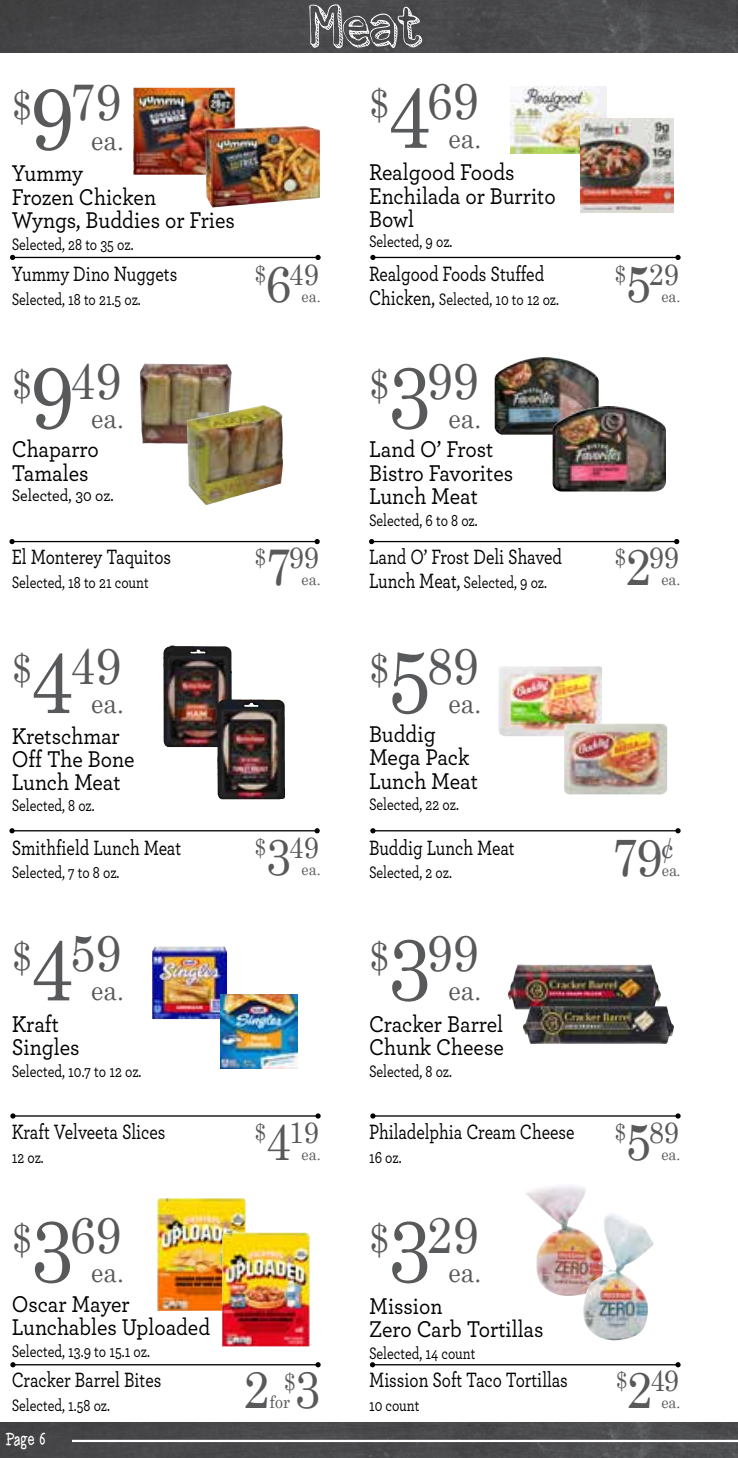
<style>
.page{position:relative;width:738px;height:1458px;background:#fff}
.page>*{position:absolute;margin:0;border:0;box-sizing:border-box;transform-origin:0 0}
.t1{font:62.32px "Stroke Dimension";color:#fff}
.t2{font:52.43px "Century";color:#58595b;scale:.9 1}
.t3{font:51.3px "Century";color:#58595b;scale:.9 1}
.t4{font:29.93px "Century";color:#58595b;scale:.9 1}
.t5{font:27.45px "Century";color:#58595b;scale:.9 1}
.t6{font:500 23.85px/23.4px "Archer";color:#000;scale:.9 1}
.t7{font:23.85px "Century";color:#58595b;scale:.9 1}
.t8{font:500 21.82px "Archer";color:#000;scale:.8 1}
.t9{font:18px "Just Playin";color:#fff;scale:.8 1}
.t10{font:17.55px "Century";color:#58595b;scale:.9 1}
.t11{font:500 17.32px "Archer";color:#000;scale:.8 1}
.t12{font:500 17.32px "Archer";color:#000;scale:.9 1}
.t13{font:16.43px "Century";color:#58595b;scale:.9 1}
.t14{font:15.97px "Century";color:#58595b;scale:.9 1}
.s1{font-size:39.82px}
.s2{font-size:87.98px}
.s3{font-size:23.4px}
.s4{font-size:51.3px}
.s5{font-size:21.82px}
.s6{font-size:52.43px}
</style>
<div class="page">
<img style="left:0;top:1422px;width:737px;height:36px">
<hr style="left:72px;top:1440px;width:665px;height:2px;background:#fff">
<img style="left:0;top:0;width:737px;height:53px">
<hr style="left:372px;top:1364px;width:305px;height:1px;background:#000">
<svg style="left:370px;top:1362px;width:5px;height:5px"></svg>
<svg style="left:675px;top:1362px;width:5px;height:5px"></svg>
<hr style="left:372px;top:1115px;width:305px;height:2px;background:#000">
<svg style="left:370px;top:1113px;width:5px;height:6px"></svg>
<svg style="left:675px;top:1113px;width:5px;height:6px"></svg>
<hr style="left:372px;top:830px;width:305px;height:1px;background:#000">
<svg style="left:370px;top:828px;width:5px;height:5px"></svg>
<svg style="left:675px;top:828px;width:5px;height:5px"></svg>
<hr style="left:13px;top:1364px;width:305px;height:1px;background:#000">
<svg style="left:10px;top:1362px;width:6px;height:5px"></svg>
<svg style="left:315px;top:1362px;width:5px;height:5px"></svg>
<hr style="left:372px;top:257px;width:305px;height:1px;background:#000">
<svg style="left:370px;top:255px;width:5px;height:5px"></svg>
<svg style="left:675px;top:255px;width:5px;height:5px"></svg>
<hr style="left:12px;top:541px;width:305px;height:1px;background:#000">
<svg style="left:9px;top:539px;width:6px;height:5px"></svg>
<svg style="left:314px;top:539px;width:5px;height:5px"></svg>
<hr style="left:13px;top:1115px;width:305px;height:2px;background:#000">
<svg style="left:10px;top:1113px;width:6px;height:6px"></svg>
<svg style="left:315px;top:1113px;width:5px;height:6px"></svg>
<hr style="left:371px;top:541px;width:305px;height:1px;background:#000">
<svg style="left:369px;top:539px;width:5px;height:5px"></svg>
<svg style="left:673px;top:539px;width:6px;height:5px"></svg>
<hr style="left:13px;top:257px;width:305px;height:1px;background:#000">
<svg style="left:10px;top:255px;width:5px;height:5px"></svg>
<svg style="left:315px;top:255px;width:5px;height:5px"></svg>
<hr style="left:12px;top:830px;width:305px;height:1px;background:#000">
<svg style="left:9px;top:828px;width:6px;height:5px"></svg>
<svg style="left:314px;top:828px;width:5px;height:5px"></svg>
<img style="left:133px;top:88px;width:102px;height:87px">
<img style="left:205px;top:126px;width:115px;height:82px">
<img style="left:140px;top:364px;width:54px;height:80px">
<img style="left:186px;top:405px;width:96px;height:100px">
<img style="left:163px;top:646px;width:69px;height:101px">
<img style="left:217px;top:699px;width:68px;height:100px">
<img style="left:152px;top:946px;width:75px;height:73px">
<img style="left:220px;top:995px;width:77px;height:74px">
<img style="left:157px;top:1198px;width:88px;height:113px">
<img style="left:222px;top:1233px;width:87px;height:113px">
<img style="left:510px;top:86px;width:95px;height:67px">
<img style="left:580px;top:119px;width:93px;height:93px">
<img style="left:494px;top:357px;width:104px;height:78px">
<img style="left:552px;top:406px;width:113px;height:86px">
<img style="left:498px;top:666px;width:103px;height:70px">
<img style="left:563px;top:724px;width:104px;height:71px">
<img style="left:507px;top:964px;width:153px;height:46px">
<img style="left:522px;top:1006px;width:151px;height:38px">
<img style="left:526px;top:1186px;width:60px;height:110px">
<img style="left:582px;top:1211px;width:71px;height:129px">
<h3 class="t3" style="left:12px;top:59px;width:123px"><span class="s1">$</span><span class="s2">9</span>79</h3>
<h3 class="t5" style="left:91px;top:117px;width:38px">ea.</h3>
<h3 class="t6" style="left:12px;top:160px;width:249px">Yummy<br>Frozen Chicken<br>Wyngs, Buddies or Fries</h3>
<p class="t11" style="left:12px;top:231px;width:154px">Selected, 28 to 35 oz.</p>
<p class="t8" style="left:12px;top:258px;width:208px">Yummy Dino Nuggets</p>
<p class="t11" style="left:12px;top:287px;width:163px">Selected, 18 to 21.5 oz.</p>
<h1 class="t1" style="left:309px;top:-10px;width:114px">Meat</h1>
<h3 class="t3" style="left:369px;top:57px;width:123px"><span class="s1">$</span><span class="s2">4</span>69</h3>
<h3 class="t5" style="left:448px;top:115px;width:38px">ea.</h3>
<h3 class="t4" style="left:254px;top:249px;width:73px"><span class="s3">$</span><span class="s4">6</span>49</h3>
<p class="t14" style="left:301px;top:283px;width:23px">ea.</p>
<h3 class="t6" style="left:369px;top:159px;width:209px">Realgood Foods<br>Enchilada or Burrito<br>Bowl</h3>
<p class="t11" style="left:369px;top:229px;width:106px">Selected, 9 oz.</p>
<p class="t8" style="left:369px;top:258px;width:220px">Realgood Foods Stuffed</p>
<p class="t11" style="left:369px;top:287px;width:239px"><span class="s5">Chicken,</span> Selected, 10 to 12 oz.</p>
<h3 class="t3" style="left:12px;top:338px;width:123px"><span class="s1">$</span><span class="s2">9</span>49</h3>
<h3 class="t5" style="left:91px;top:395px;width:38px">ea.</h3>
<h3 class="t6" style="left:12px;top:436px;width:98px">Chaparro<br>Tamales</h3>
<p class="t12" style="left:12px;top:483px;width:115px">Selected, 30 oz.</p>
<p class="t8" style="left:12px;top:541px;width:201px">El Monterey Taquitos</p>
<p class="t11" style="left:12px;top:570px;width:173px">Selected, 18 to 21 count</p>
<h3 class="t4" style="left:254px;top:532px;width:73px"><span class="s3">$</span><span class="s4">7</span>99</h3>
<p class="t14" style="left:301px;top:566px;width:23px">ea.</p>
<h3 class="t3" style="left:369px;top:338px;width:123px"><span class="s1">$</span><span class="s2">3</span>99</h3>
<h3 class="t5" style="left:448px;top:395px;width:38px">ea.</h3>
<h3 class="t6" style="left:369px;top:436px;width:162px">Land O’ Frost<br>Bistro Favorites<br>Lunch Meat</h3>
<p class="t11" style="left:369px;top:508px;width:137px">Selected, 6 to 8 oz.</p>
<p class="t8" style="left:369px;top:541px;width:243px">Land O’ Frost Deli Shaved</p>
<p class="t11" style="left:369px;top:570px;width:224px"><span class="s5">Lunch Meat,</span> Selected, 9 oz.</p>
<h3 class="t3" style="left:12px;top:622px;width:123px"><span class="s1">$</span><span class="s2">4</span>49</h3>
<h3 class="t5" style="left:91px;top:680px;width:38px">ea.</h3>
<h3 class="t6" style="left:12px;top:723px;width:138px">Kretschmar<br>Off The Bone<br>Lunch Meat</h3>
<p class="t11" style="left:12px;top:793px;width:105px">Selected, 8 oz.</p>
<p class="t8" style="left:12px;top:832px;width:213px">Smithfield Lunch Meat</p>
<p class="t11" style="left:12px;top:860px;width:136px">Selected, 7 to 8 oz.</p>
<h3 class="t3" style="left:12px;top:909px;width:123px"><span class="s1">$</span><span class="s2">4</span>59</h3>
<h3 class="t5" style="left:91px;top:967px;width:38px">ea.</h3>
<h3 class="t6" style="left:12px;top:1011px;width:77px">Kraft<br>Singles</h3>
<p class="t11" style="left:12px;top:1058px;width:164px">Selected, 10.7 to 12 oz.</p>
<p class="t8" style="left:12px;top:1116px;width:193px">Kraft Velveeta Slices</p>
<p class="t11" style="left:12px;top:1145px;width:42px">12 oz.</p>
<h3 class="t3" style="left:12px;top:1191px;width:123px"><span class="s1">$</span><span class="s2">3</span>69</h3>
<h3 class="t5" style="left:91px;top:1249px;width:38px">ea.</h3>
<h3 class="t6" style="left:12px;top:1291px;width:222px">Oscar Mayer<br>Lunchables Uploaded</h3>
<p class="t11" style="left:12px;top:1338px;width:174px">Selected, 13.9 to 15.1 oz.</p>
<p class="t8" style="left:12px;top:1364px;width:188px">Cracker Barrel Bites</p>
<p class="t11" style="left:12px;top:1393px;width:124px">Selected, 1.58 oz.</p>
<p class="t9" style="left:5px;top:1431px;width:51px">Page 6</p>
<h3 class="t4" style="left:254px;top:822px;width:73px"><span class="s3">$</span><span class="s4">3</span>49</h3>
<p class="t14" style="left:301px;top:856px;width:23px">ea.</p>
<h3 class="t4" style="left:254px;top:1107px;width:73px"><span class="s3">$</span><span class="s4">4</span>19</h3>
<p class="t14" style="left:301px;top:1141px;width:23px">ea.</p>
<h2 class="t2" style="left:243px;top:1346px;width:31px">2</h2>
<h3 class="t7" style="left:283px;top:1362px;width:42px">$<span class="s6">3</span></h3>
<p class="t10" style="left:270px;top:1387px;width:24px">for</p>
<h3 class="t3" style="left:369px;top:622px;width:123px"><span class="s1">$</span><span class="s2">5</span>89</h3>
<h3 class="t5" style="left:448px;top:680px;width:38px">ea.</h3>
<h3 class="t6" style="left:369px;top:721px;width:122px">Buddig<br>Mega Pack<br>Lunch Meat</h3>
<p class="t11" style="left:369px;top:792px;width:114px">Selected, 22 oz.</p>
<p class="t8" style="left:369px;top:832px;width:183px">Buddig Lunch Meat</p>
<p class="t11" style="left:369px;top:860px;width:105px">Selected, 2 oz.</p>
<h3 class="t3" style="left:369px;top:909px;width:123px"><span class="s1">$</span><span class="s2">3</span>99</h3>
<h3 class="t5" style="left:448px;top:967px;width:38px">ea.</h3>
<h3 class="t6" style="left:369px;top:1011px;width:151px">Cracker Barrel<br>Chunk Cheese</h3>
<p class="t11" style="left:369px;top:1058px;width:105px">Selected, 8 oz.</p>
<p class="t8" style="left:369px;top:1116px;width:258px">Philadelphia Cream Cheese</p>
<p class="t11" style="left:369px;top:1145px;width:42px">16 oz.</p>
<h3 class="t3" style="left:369px;top:1191px;width:123px"><span class="s1">$</span><span class="s2">3</span>29</h3>
<h3 class="t5" style="left:448px;top:1249px;width:38px">ea.</h3>
<h3 class="t6" style="left:369px;top:1293px;width:195px">Mission<br>Zero Carb Tortillas</h3>
<p class="t11" style="left:369px;top:1340px;width:134px">Selected, 14 count</p>
<p class="t8" style="left:369px;top:1364px;width:250px">Mission Soft Taco Tortillas</p>
<p class="t11" style="left:369px;top:1393px;width:64px">10 count</p>
<h3 class="t4" style="left:614px;top:249px;width:73px"><span class="s3">$</span><span class="s4">5</span>29</h3>
<p class="t14" style="left:661px;top:283px;width:23px">ea.</p>
<h3 class="t4" style="left:614px;top:532px;width:73px"><span class="s3">$</span><span class="s4">2</span>99</h3>
<p class="t14" style="left:661px;top:566px;width:23px">ea.</p>
<h2 class="t2" style="left:611px;top:813px;width:71px">79<sup>¢</sup></h2>
<p class="t13" style="left:661px;top:856px;width:22px">ea.</p>
<h3 class="t4" style="left:614px;top:1107px;width:73px"><span class="s3">$</span><span class="s4">5</span>89</h3>
<p class="t14" style="left:661px;top:1141px;width:23px">ea.</p>
<h3 class="t4" style="left:615px;top:1355px;width:72px"><span class="s3">$</span><span class="s4">2</span>49</h3>
<p class="t14" style="left:661px;top:1389px;width:23px">ea.</p>
</div>
